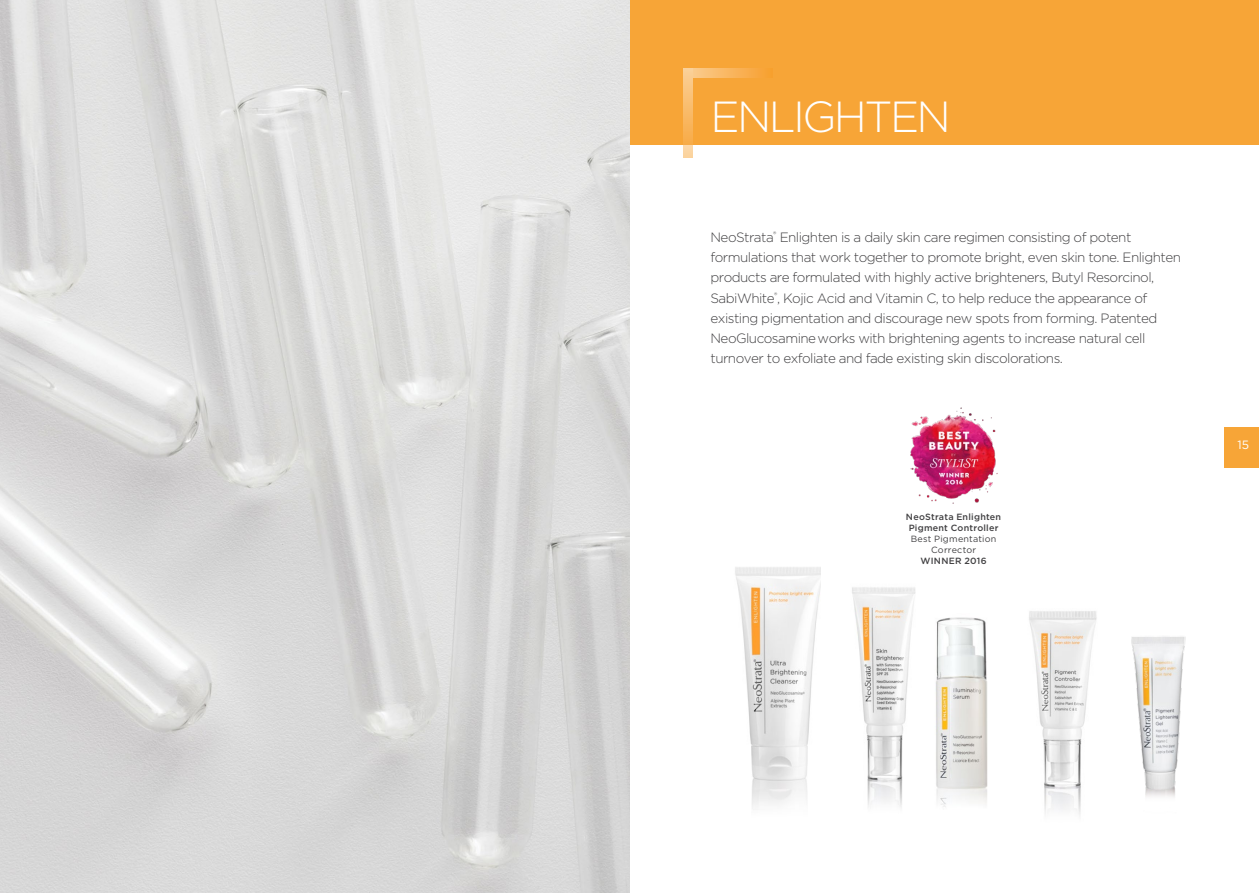
<style>
.page{position:relative;width:1259px;height:893px;background:#fff}
.page>*{position:absolute;margin:0;border:0;box-sizing:border-box;transform-origin:0 0}
.t1{font:300 43.5px "Gotham";letter-spacing:-.06em;color:#fff}
.t2{font:300 13.5px/20.2px "Gotham";letter-spacing:-.04em;color:#414042}
.t3{font:12px "Gotham";color:#fff}
.t4{font:500 9px/10.8px "Gotham";letter-spacing:.025em;color:#414042;text-align:center}
.t5{font:9px/10.8px "Gotham";letter-spacing:.025em;color:#414042;text-align:center}
</style>
<div class="page">
<div style="left:1224px;top:427px;width:35px;height:41px;background:#f7a537"></div>
<div style="left:629px;top:0;width:630px;height:144px;background:#f7a537"></div>
<svg style="left:693px;top:68px;width:63px;height:10px"></svg>
<svg style="left:683px;top:68px;width:10px;height:89px"></svg>
<img style="left:735px;top:567px;width:85px;height:242px">
<img style="left:852px;top:587px;width:64px;height:220px">
<img style="left:1029px;top:611px;width:68px;height:204px">
<img style="left:1131px;top:636px;width:55px;height:161px">
<img style="left:910px;top:407px;width:88px;height:97px">
<img style="left:0;top:0;width:629px;height:893px">
<img style="left:935px;top:617px;width:53px;height:190px">
<h1 class="t1" style="left:710px;top:89px;width:242px">ENLIGHTEN</h1>
<p class="t2" style="left:710px;top:226px;width:472px">NeoStrata<sup>®</sup> Enlighten is a daily skin care regimen consisting of potent formulations that work together to promote bright, even skin tone. Enlighten products are formulated with highly active brighteners, Butyl Resorcinol, SabiWhite<sup>®</sup>, Kojic Acid and Vitamin C, to help reduce the appearance of existing pigmentation and discourage new spots from forming. Patented NeoGlucosamineworks with brightening agents to increase natural cell turnover to exfoliate and fade existing skin discolorations.</p>
<p class="t4" style="left:906px;top:512px;width:97px">NeoStrata Enlighten<br>Pigment Controller</p>
<p class="t5" style="left:910px;top:533px;width:87px">Best Pigmentation<br>Corrector</p>
<p class="t4" style="left:920px;top:555px;width:68px">WINNER 2016</p>
<p class="t3" style="left:1237px;top:437px;width:13px">15</p>
</div>
